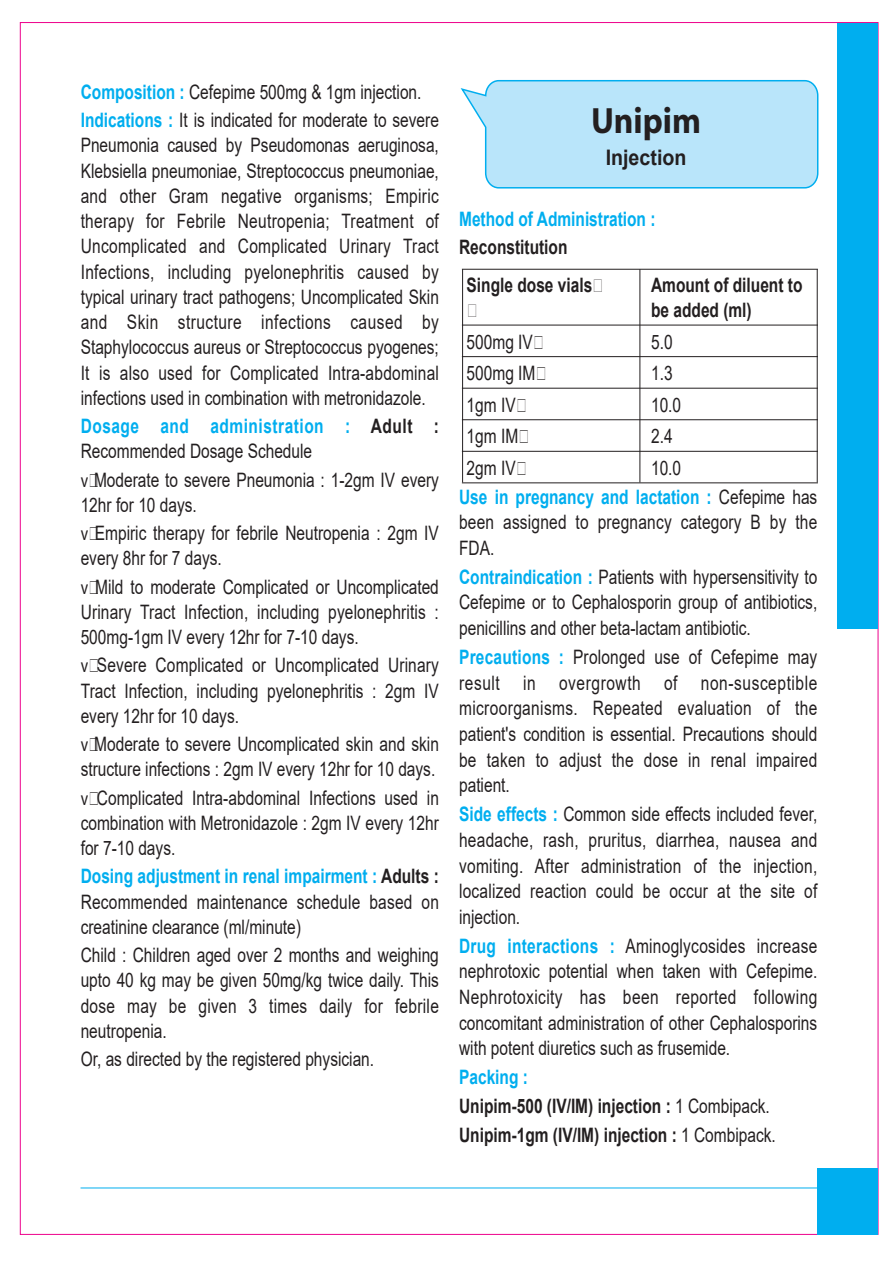
<style>
.page{position:relative;width:893px;height:1263px;background:#fff}
.page>*{position:absolute;margin:0;border:0;box-sizing:border-box;transform-origin:0 0}
.t1{font:700 36.75px "Myriad";color:#231f20;scale:.92 1}
.t2{font:700 21.45px "Arial";color:#231f20;scale:.92 1}
.t3{font:19.95px/25.2px "Arial";color:#231f20;text-align:justify;scale:.78 1}
.t4{font:700 19.95px/28.7px "Arial";color:#231f20;scale:.78 1}
.t5{font:700 19.95px/28.7px "Arial";color:#00aeef;scale:.78 1}
.s1{font-weight:700;color:#00aeef}
.s2{font-weight:700}
.s3{font-family:"Myriad"}
.s4{font-weight:400;color:#231f20}
.s5{color:#00aeef}
.s6{font-weight:400}
</style>
<div class="page">
<svg style="left:460px;top:79px;width:359px;height:110px;background:#b8e5f9"></svg>
<hr style="left:462px;top:482px;width:356px;height:1px;background:#231f20">
<hr style="left:462px;top:451px;width:356px;height:1px;background:#231f20">
<hr style="left:462px;top:419px;width:356px;height:1px;background:#231f20">
<hr style="left:462px;top:388px;width:356px;height:1px;background:#231f20">
<hr style="left:462px;top:356px;width:356px;height:1px;background:#231f20">
<hr style="left:639px;top:269px;width:1px;height:213px;background:#231f20">
<hr style="left:817px;top:269px;width:1px;height:213px;background:#231f20">
<hr style="left:462px;top:269px;width:1px;height:213px;background:#231f20">
<hr style="left:462px;top:325px;width:356px;height:1px;background:#231f20">
<hr style="left:462px;top:269px;width:356px;height:1px;background:#231f20">
<div style="left:838px;top:23px;width:40px;height:605px;background:#00aeef"></div>
<div style="left:817px;top:1168px;width:61px;height:66px;background:#00aeef"></div>
<svg style="left:80px;top:1187px;width:737px;height:2px"></svg>
<p class="t3" style="left:81px;top:78px;width:461px;line-height:28.2px"><span class="s1">Composition :</span> Cefepime 500mg &amp; 1gm injection.<br><span class="s1">Indications :</span> It is indicated for moderate to severe</p>
<p class="t3" style="left:81px;top:133px;width:461px">Pneumonia caused by Pseudomonas aeruginosa, Klebsiella pneumoniae, Streptococcus pneumoniae, and other Gram negative organisms; Empiric therapy for Febrile Neutropenia; Treatment of Uncomplicated and Complicated Urinary Tract Infections, including pyelonephritis caused by typical urinary tract pathogens; Uncomplicated Skin and Skin structure infections caused by Staphylococcus aureus or Streptococcus pyogenes; It is also used for Complicated Intra-abdominal infections used in combination with metronidazole.</p>
<p class="t3" style="left:81px;top:413px;width:461px"><span class="s1">Dosage and administration :</span> <span class="s2">Adult :<br></span>Recommended Dosage Schedule</p>
<p class="t3" style="left:81px;top:467px;width:461px"><span class="s3">v</span> Moderate to severe Pneumonia : 1-2gm IV every<br>12hr for 10 days.</p>
<p class="t3" style="left:81px;top:520px;width:461px"><span class="s3">v</span> Empiric therapy for febrile Neutropenia : 2gm IV every 8hr for 7 days.</p>
<p class="t3" style="left:81px;top:574px;width:461px"><span class="s3">v</span> Mild to moderate Complicated or Uncomplicated Urinary Tract Infection, including pyelonephritis :<br>500mg-1gm IV every 12hr for 7-10 days.</p>
<p class="t3" style="left:81px;top:653px;width:461px"><span class="s3">v</span> Severe Complicated or Uncomplicated Urinary Tract Infection, including pyelonephritis : 2gm IV every 12hr for 10 days.</p>
<p class="t3" style="left:81px;top:731px;width:461px"><span class="s3">v</span> Moderate to severe Uncomplicated skin and skin structure infections : 2gm IV every 12hr for 10 days.</p>
<p class="t3" style="left:81px;top:785px;width:461px"><span class="s3">v</span> Complicated Intra-abdominal Infections used in combination with Metronidazole : 2gm IV every 12hr for 7-10 days.</p>
<p class="t3" style="left:81px;top:864px;width:461px"><span class="s1">Dosing adjustment in renal impairment :</span> <span class="s2">Adults :<br></span>Recommended maintenance schedule based on creatinine clearance (ml/minute)</p>
<p class="t3" style="left:81px;top:942px;width:461px">Child : Children aged over 2 months and weighing upto 40 kg may be given 50mg/kg twice daily. This dose may be given 3 times daily for febrile neutropenia.</p>
<p class="t3" style="left:81px;top:1046px;width:378px">Or, as directed by the registered physician.</p>
<h1 class="t1" style="left:591px;top:102px;width:121px">Unipim</h1>
<p class="t2" style="left:606px;top:142px;width:89px">Injection</p>
<p class="t5" style="left:459px;top:204px;width:253px">Method of Administration :</p>
<p class="t4" style="left:467px;top:229px;width:163px;line-height:37.5px;text-indent:-8px">Reconstitution<br>Single dose vials</p>
<p class="t4" style="left:651px;top:272px;width:196px;line-height:25.7px">Amount of diluent to be added (ml)</p>
<p class="t3" style="left:467px;top:329px;width:86px">500mg IV</p>
<p class="t3" style="left:651px;top:329px;width:29px">5.0</p>
<p class="t3" style="left:467px;top:361px;width:90px">500mg IM</p>
<p class="t3" style="left:651px;top:361px;width:29px">1.3</p>
<p class="t3" style="left:467px;top:392px;width:64px">1gm IV</p>
<p class="t3" style="left:651px;top:392px;width:40px">10.0</p>
<p class="t3" style="left:467px;top:424px;width:68px">1gm IM</p>
<p class="t3" style="left:651px;top:424px;width:29px">2.4</p>
<p class="t3" style="left:467px;top:455px;width:64px">2gm IV</p>
<p class="t5" style="left:459px;top:454px;width:461px;text-indent:192px"><span class="s4">10.0<br></span>Use in pregnancy and lactation : <span class="s4">Cefepime has</span></p>
<p class="t3" style="left:459px;top:509px;width:461px;line-height:25.7px">been assigned to pregnancy category B by the<br>FDA.</p>
<p class="t3" style="left:459px;top:564px;width:461px;line-height:25.7px"><span class="s1">Contraindication :</span> Patients with hypersensitivity to Cefepime or to Cephalosporin group of antibiotics, penicillins and other beta-lactam antibiotic.</p>
<p class="t3" style="left:459px;top:644px;width:461px;line-height:25.7px"><span class="s1">Precautions :</span> Prolonged use of Cefepime may result in overgrowth of non-susceptible microorganisms. Repeated evaluation of the patient's condition is essential. Precautions should be taken to adjust the dose in renal impaired patient.</p>
<p class="t3" style="left:459px;top:801px;width:461px;line-height:25.7px"><span class="s1">Side effects :</span> Common side effects included fever, headache, rash, pruritus, diarrhea, nausea and vomiting. After administration of the injection, localized reaction could be occur at the site of injection.</p>
<p class="t3" style="left:459px;top:933px;width:461px;line-height:25.7px"><span class="s1">Drug interactions :</span> Aminoglycosides increase nephrotoxic potential when taken with Cefepime.<br>Nephrotoxicity has been reported following concomitant administration of other Cephalosporins with potent diuretics such as frusemide.</p>
<p class="t4" style="left:459px;top:1063px;width:407px"><span class="s5">Packing :<br></span>Unipim-500 (IV/IM) injection : <span class="s6">1 Combipack.<br></span>Unipim-1gm (IV/IM) injection : <span class="s6">1 Combipack.</span></p>
</div>
